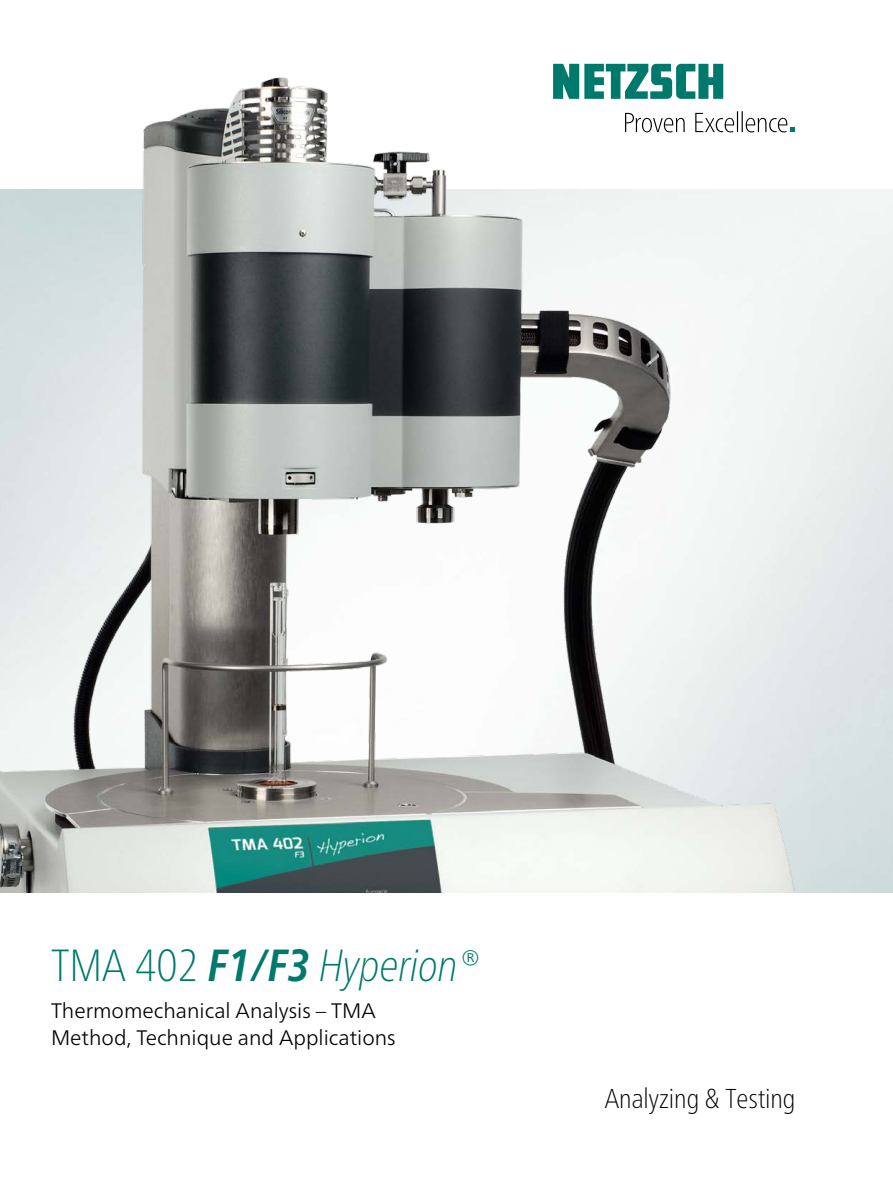
<style>
.page{position:relative;width:893px;height:1191px;background:#fff}
.page>*{position:absolute;margin:0;border:0;box-sizing:border-box;transform-origin:0 0}
.Headline_Titel_n{font:italic 100 condensed 45px "Frutiger Neue LTW1 G";color:#00796d}
.t1{font:100 condensed 27.3px "Frutiger Neue LTW1 G";color:#000}
.Subline_Titel_n{font:300 21px/27px "Frutiger Neue LTW1 G";color:#000}
.s1{font-style:normal}
.s2{font-weight:700}
</style>
<div class="page">
<img style="left:0;top:63px;width:829px;height:829px">
<p class="Headline_Titel_n" style="left:51px;top:932px;width:431px"><span class="s1">TMA 402</span> <span class="s2">F1/F3</span> Hyperion®</p>
<p class="Subline_Titel_n" style="left:51px;top:997px;width:346px">Thermomechanical Analysis – TMA<br>Method, Technique and Applications</p>
<h2 class="t1" style="left:605px;top:1078px;width:192px">Analyzing &amp; Testing</h2>
</div>
